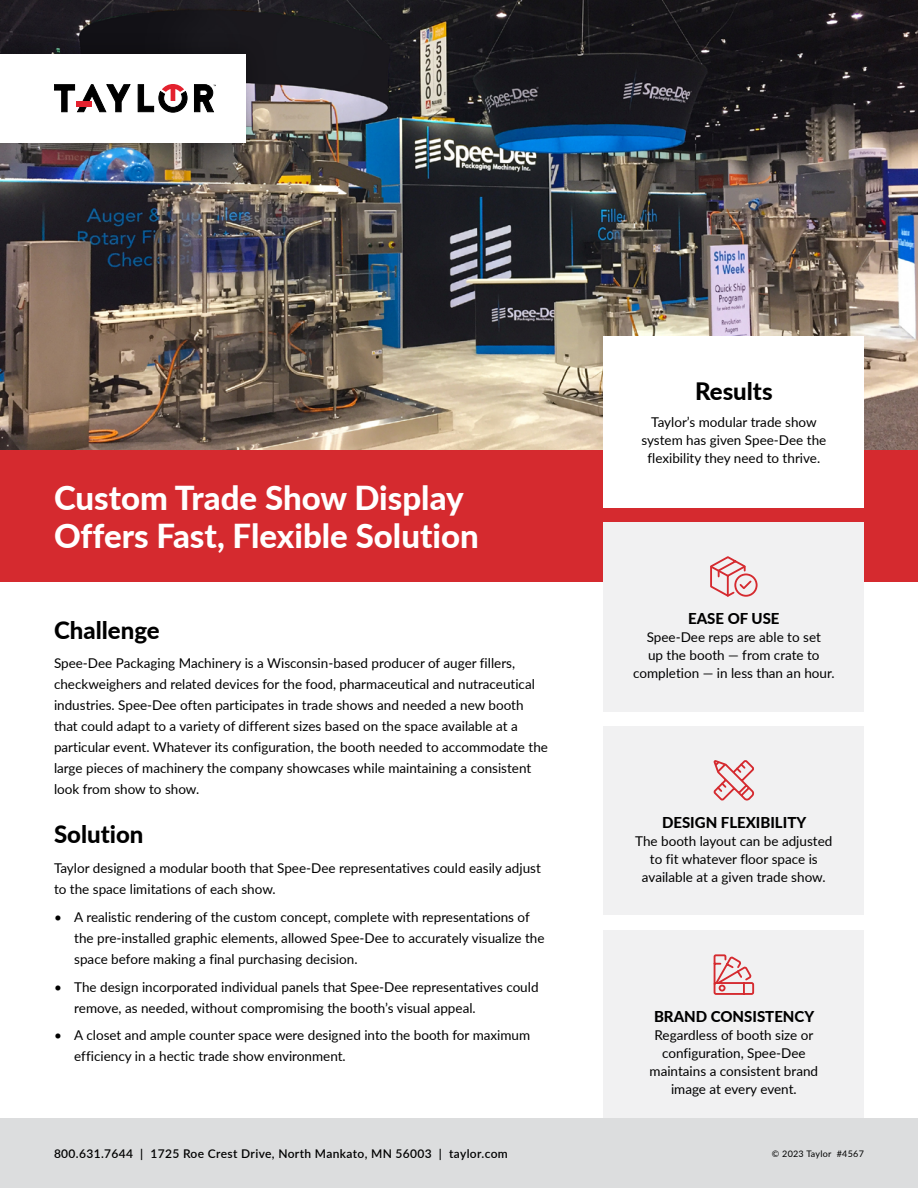
<style>
.page{position:relative;width:918px;height:1188px;background:#fff}
.page>*{position:absolute;margin:0;border:0;box-sizing:border-box;transform-origin:0 0}
.t1{font:800 33px "Lato";color:#fff}
.t2{font:800 24px "Lato";color:#000}
.t3{font:800 15px "Lato";color:#000}
.Body_Copy{font:13.5px/21px "Lato";color:#000}
.Body_Copy__Gray_Boxe{font:13.5px/18px "Lato";color:#000;text-align:center}
.Body_Copy_Followed_b{font:13.5px/21px "Lato";color:#000}
.t4{font:600 12px "Lato";letter-spacing:.03em;color:#000}
.t5{font:9px "Lato";letter-spacing:.03em;color:#000}
</style>
<div class="page">
<div style="left:604px;top:930px;width:260px;height:188px;background:#f1f1f2"></div>
<div style="left:604px;top:727px;width:260px;height:188px;background:#f1f1f2"></div>
<div style="left:0;top:1118px;width:918px;height:70px;background:#dcddde"></div>
<img style="left:0;top:0;width:918px;height:450px">
<div style="left:0;top:450px;width:918px;height:132px;background:#d52a2f"></div>
<div style="left:604px;top:336px;width:260px;height:171px;background:#fff"></div>
<div style="left:604px;top:522px;width:260px;height:190px;background:#f1f1f2"></div>
<div style="left:0;top:32px;width:269px;height:133px;background:#000;opacity:.3"></div>
<div style="left:0;top:54px;width:246px;height:88px;background:#fff"></div>
<svg style="left:194px;top:84px;width:22px;height:28px"></svg>
<svg style="left:54px;top:84px;width:76px;height:28px"></svg>
<div style="left:76px;top:101px;width:15px;height:6px;background:#e3212e"></div>
<svg style="left:138px;top:84px;width:49px;height:28px"></svg>
<svg style="left:713px;top:760px;width:42px;height:41px"></svg>
<svg style="left:713px;top:954px;width:42px;height:41px"></svg>
<div style="left:734px;top:574px;width:24px;height:23px;border:2px solid #d52a2f;border-radius:50%"></div>
<svg style="left:710px;top:556px;width:43px;height:41px"></svg>
<h1 class="t1" style="left:54px;top:474px;width:411px">Custom Trade Show Display</h1>
<h1 class="t1" style="left:54px;top:511px;width:426px">Offers Fast, Flexible Solution</h1>
<h2 class="t2" style="left:54px;top:612px;width:107px">Challenge</h2>
<p class="Body_Copy" style="left:54px;top:652px;width:496px">Spee-Dee Packaging Machinery is a Wisconsin-based producer of auger fillers, checkweighers and related devices for the food, pharmaceutical and nutraceutical industries. Spee-Dee often participates in trade shows and needed a new booth that could adapt to a variety of different sizes based on the space available at a particular event. Whatever its configuration, the booth needed to accommodate the large pieces of machinery the company showcases while maintaining a consistent look from show to show.</p>
<h2 class="t2" style="left:54px;top:817px;width:91px">Solution</h2>
<p class="Body_Copy_Followed_b" style="left:54px;top:857px;width:488px">Taylor designed a modular booth that Spee-Dee representatives could easily adjust to the space limitations of each show.</p>
<p class="Body_Copy" style="left:74px;top:906px;width:472px;text-indent:-20px">• A realistic rendering of the custom concept, complete with representations of the pre-installed graphic elements, allowed Spee-Dee to accurately visualize the space before making a final purchasing decision.</p>
<p class="Body_Copy" style="left:74px;top:976px;width:466px;text-indent:-20px">• The design incorporated individual panels that Spee-Dee representatives could remove, as needed, without compromising the booth’s visual appeal.</p>
<p class="Body_Copy" style="left:74px;top:1024px;width:457px;text-indent:-20px">• A closet and ample counter space were designed into the booth for maximum efficiency in a hectic trade show environment.</p>
<h2 class="t2" style="left:695px;top:373px;width:79px">Results</h2>
<p class="Body_Copy__Gray_Boxe" style="left:641px;top:412px;width:186px">Taylor’s modular trade show system has given Spee-Dee the flexibility they need to thrive.</p>
<h3 class="t3" style="left:688px;top:607px;width:93px">EASE OF USE</h3>
<p class="Body_Copy__Gray_Boxe" style="left:633px;top:627px;width:203px">Spee-Dee reps are able to set<br>up the booth — from crate to completion — in less than an hour.</p>
<h3 class="t3" style="left:662px;top:811px;width:146px">DESIGN FLEXIBILITY</h3>
<p class="Body_Copy__Gray_Boxe" style="left:635px;top:831px;width:199px">The booth layout can be adjusted to fit whatever floor space is available at a given trade show.</p>
<h3 class="t3" style="left:654px;top:1005px;width:162px">BRAND CONSISTENCY</h3>
<p class="Body_Copy__Gray_Boxe" style="left:650px;top:1025px;width:170px">Regardless of booth size or configuration, Spee-Dee maintains a consistent brand image at every event.</p>
<p class="t4" style="left:54px;top:1145px;width:455px">800.631.7644 | 1725 Roe Crest Drive, North Mankato, MN 56003 | taylor.com</p>
<p class="t5" style="left:772px;top:1147px;width:94px">© 2023 Taylor #4567</p>
</div>
